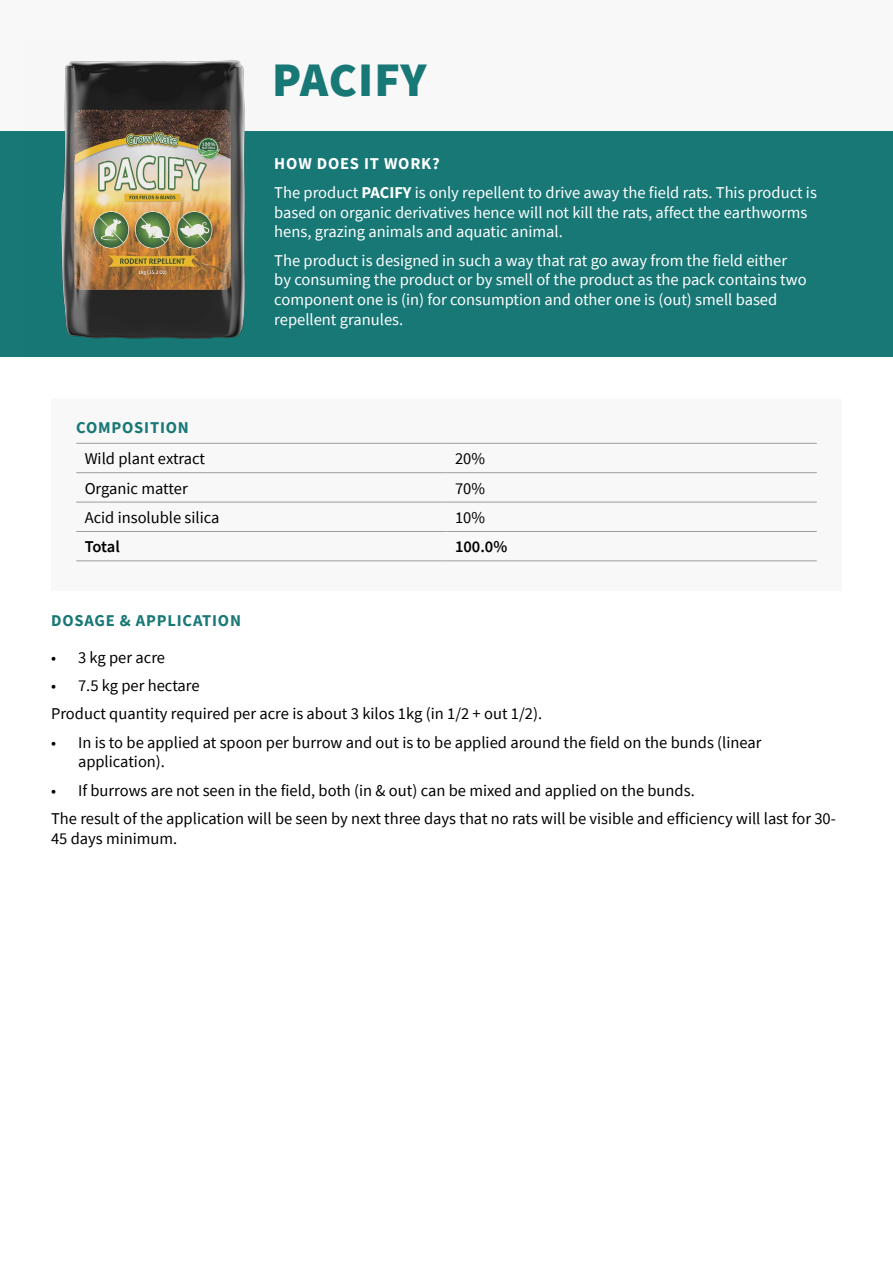
<style>
.page{position:relative;width:893px;height:1263px;background:#fff}
.page>*{position:absolute;margin:0;border:0;box-sizing:border-box;transform-origin:0 0}
.t1{font:900 48px "Source Sans Pro";letter-spacing:.015em;color:#187876}
.t2{font:16.5px/28.3px "Source Sans Pro";color:#000}
.t3{font:16.5px/19.8px "Source Sans Pro";color:#fff}
.t4{font:700 16.5px "Source Sans Pro";letter-spacing:.05em;color:#187876}
.t5{font:600 16.5px "Source Sans Pro";letter-spacing:-.01em;color:#000}
.s1{font-weight:700}
</style>
<div class="page">
<div style="left:0;top:0;width:893px;height:251px;background:#f8f8f8"></div>
<div style="left:0;top:131px;width:893px;height:226px;background:#187876"></div>
<img style="left:61px;top:60px;width:184px;height:279px">
<div style="left:51px;top:399px;width:791px;height:192px;background:#f8f8f8"></div>
<hr style="left:76px;top:443px;width:370px;height:1px;background:#9d9d9c">
<hr style="left:446px;top:443px;width:371px;height:1px;background:#9d9d9c">
<hr style="left:76px;top:472px;width:370px;height:1px;background:#9d9d9c">
<hr style="left:446px;top:472px;width:371px;height:1px;background:#9d9d9c">
<hr style="left:76px;top:502px;width:370px;height:1px;background:#9d9d9c">
<hr style="left:446px;top:502px;width:371px;height:1px;background:#9d9d9c">
<hr style="left:76px;top:531px;width:370px;height:1px;background:#9d9d9c">
<hr style="left:446px;top:531px;width:371px;height:1px;background:#9d9d9c">
<hr style="left:76px;top:560px;width:370px;height:1px;background:#9d9d9c">
<hr style="left:446px;top:560px;width:371px;height:1px;background:#9d9d9c">
<h1 class="t1" style="left:272px;top:47px;width:156px">PACIFY</h1>
<p class="t3" style="left:274px;top:150px;width:544px;line-height:28.3px"><span class="s1">HOW DOES IT WORK?<br></span>The product <span class="s1">PACIFY</span> is only repellent to drive away the field rats. This product is</p>
<p class="t3" style="left:274px;top:202px;width:535px">based on organic derivatives hence will not kill the rats, affect the earthworms hens, grazing animals and aquatic animal.</p>
<p class="t3" style="left:274px;top:250px;width:534px">The product is designed in such a way that rat go away from the field either by consuming the product or by smell of the product as the pack contains two component one is (in) for consumption and other one is (out) smell based repellent granules.</p>
<p class="t4" style="left:76px;top:416px;width:114px">COMPOSITION</p>
<p class="t2" style="left:85px;top:444px;width:122px">Wild plant extract</p>
<p class="t2" style="left:455px;top:444px;width:31px">20%</p>
<p class="t2" style="left:85px;top:474px;width:105px">Organic matter</p>
<p class="t2" style="left:455px;top:474px;width:31px">70%</p>
<p class="t2" style="left:85px;top:503px;width:136px">Acid insoluble silica</p>
<p class="t2" style="left:455px;top:503px;width:31px">10%</p>
<p class="t5" style="left:85px;top:536px;width:37px">Total</p>
<p class="t5" style="left:455px;top:536px;width:54px">100.0%</p>
<p class="t4" style="left:51px;top:609px;width:191px">DOSAGE &amp; APPLICATION</p>
<p class="t2" style="left:51px;top:643px;width:116px">• 3 kg per acre</p>
<p class="t2" style="left:51px;top:671px;width:493px">• 7.5 kg per hectare<br>Product quantity required per acre is about 3 kilos 1kg (in 1/2 + out 1/2).</p>
<p class="t2" style="left:78px;top:732px;width:685px;line-height:19.8px;text-indent:-27px">• In is to be applied at spoon per burrow and out is to be applied around the field on the bunds (linear application).</p>
<p class="t2" style="left:51px;top:776px;width:786px">• If burrows are not seen in the field, both (in &amp; out) can be mixed and applied on the bunds.<br>The result of the application will be seen by next three days that no rats will be visible and efficiency will last for 30-</p>
<p class="t2" style="left:51px;top:824px;width:128px">45 days minimum.</p>
</div>
